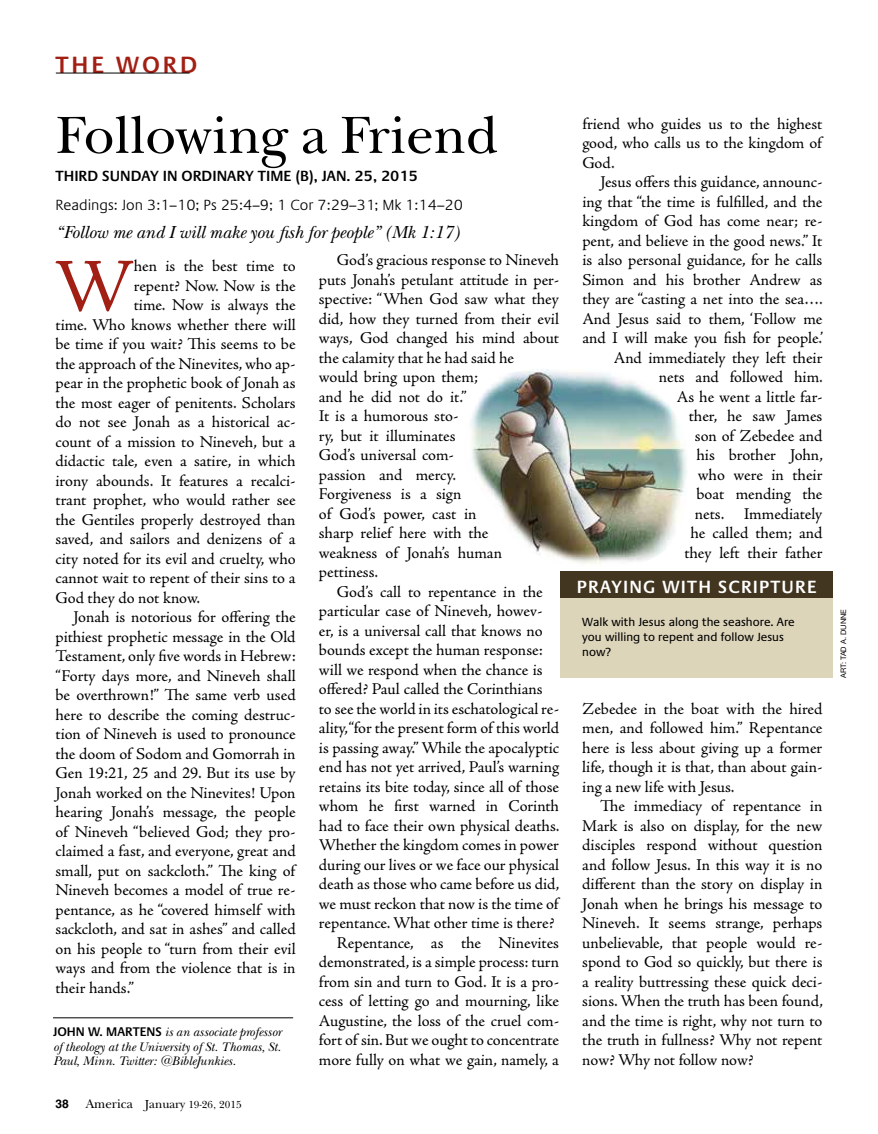
<style>
.page{position:relative;width:878px;height:1134px;background:#fff}
.page>*{position:absolute;margin:0;border:0;box-sizing:border-box;transform-origin:0 0}
.t1{font:76.2px "Adobe Jenson Pro";color:#a21f14}
.t2{font:54px "New Baskerville ITC";color:#000}
.t3{font:600 24px "Praxis LT Pro";letter-spacing:.12em;color:#a21f14}
.t4{font:italic 18px "New Baskerville ITC";color:#000}
.t5{font:600 18px "Praxis LT Pro";letter-spacing:.065em;color:#fff}
.t6{font:16.5px/19.5px "Adobe Jenson Pro";letter-spacing:-.005em;color:#000;text-align:justify}
.t7{font:300 15px "Praxis LT Pro";color:#000}
.t8{font:600 15px "Praxis LT Pro";color:#000}
.t9{font:italic 12.75px/14.5px "New Baskerville ITC";color:#000;text-align:justify}
.t10{font:12px/15px "Praxis LT Pro";color:#000}
.t11{font:10.5px "New Baskerville ITC";color:#000}
.t12{font:7.5px "Helvetica Neue";color:#000}
.s1{font-family:"Praxis LT Pro";font-weight:600;font-style:normal}
.s2{font-family:"Helvetica LT Std";font-weight:700;font-size:12px}
.s3{font-size:12.75px}
.s4{font-size:12px}
</style>
<div class="page">
<div style="left:560px;top:572px;width:272px;height:105px;background:#ddd5ba"></div>
<div style="left:560px;top:572px;width:272px;height:26px;background:#433620"></div>
<hr style="left:53px;top:1018px;width:240px;height:1px;background:#000">
<hr style="left:56px;top:73px;width:134px;height:1px;background:#000">
<img style="left:471px;top:369px;width:216px;height:195px">
<h3 class="t3" style="left:56px;top:51px;width:143px">THE WORD</h3>
<h2 class="t2" style="left:56px;top:103px;width:444px">Following a Friend</h2>
<p class="t8" style="left:56px;top:167px;width:10px">THIRD</p>
<p class="t8" style="left:102px;top:167px;width:89px">SUNDAY IN ORDI</p>
<p class="t8" style="left:217px;top:167px;width:203px">NARY TIME (B), JAN. 25, 2015</p>
<p class="t7" style="left:56px;top:196px;width:409px">Readings: Jon 3:1–10; Ps 25:4–9; 1 Cor 7:29–31; Mk 1:14–20</p>
<p class="t4" style="left:56px;top:222px;width:405px">“Follow me and I will make you fish for people” (Mk 1:17)</p>
<h1 class="t1" style="left:54px;top:243px;width:82px">W</h1>
<p class="t6" style="left:134px;top:257px;width:163px">hen is the best time to</p>
<p class="t6" style="left:319px;top:251px;width:242px;text-align:left;text-indent:18px">God’s gracious response to Nineveh puts Jonah’s petulant attitude in per&shy;spective: “When God saw what they did, how they turned from their evil ways, God changed his mind about the calamity that he had said he<br>would bring upon them;<br>and he did not do it.”<br>It is a humorous sto-<br>ry, but it illuminates<br>God’s universal com-<br>passion and mercy.<br>Forgiveness is a sign<br>of God’s power, cast in<br>sharp relief here with the<br>weakness of Jonah’s human pettiness.</p>
<p class="t6" style="left:337px;top:582px;width:207px">God’s call to repentance in the</p>
<p class="t6" style="left:319px;top:602px;width:225px">particular case of Nineveh, howev-</p>
<p class="t6" style="left:319px;top:621px;width:225px">er, is a universal call that knows no</p>
<p class="t6" style="left:319px;top:641px;width:225px">bounds except the human response:</p>
<p class="t6" style="left:319px;top:660px;width:225px">will we respond when the chance is</p>
<p class="t6" style="left:319px;top:680px;width:225px">offered? Paul called the Corinthians</p>
<p class="t6" style="left:319px;top:699px;width:241px">to see the world in its eschatological re-</p>
<p class="t6" style="left:319px;top:719px;width:241px">ality, “for the present form of this world</p>
<p class="t6" style="left:319px;top:738px;width:241px">is passing away.” While the apocalyptic</p>
<p class="t6" style="left:319px;top:758px;width:242px">end has not yet arrived, Paul’s warning</p>
<p class="t6" style="left:319px;top:777px;width:242px">retains its bite today, since all of those</p>
<p class="t6" style="left:319px;top:797px;width:242px">whom he first warned in Corinth</p>
<p class="t6" style="left:319px;top:816px;width:242px">had to face their own physical deaths.</p>
<p class="t6" style="left:319px;top:836px;width:241px">Whether the kingdom comes in power</p>
<p class="t6" style="left:319px;top:855px;width:242px">during our lives or we face our physical</p>
<p class="t6" style="left:319px;top:875px;width:242px">death as those who came before us did,</p>
<p class="t6" style="left:319px;top:894px;width:241px">we must reckon that now is the time of</p>
<p class="t6" style="left:319px;top:914px;width:237px">repentance. What other time is there?</p>
<p class="t6" style="left:337px;top:933px;width:223px">Repentance, as the Ninevites</p>
<p class="t6" style="left:319px;top:953px;width:241px">demonstrated, is a simple process: turn</p>
<p class="t6" style="left:319px;top:972px;width:241px">from sin and turn to God. It is a pro-</p>
<p class="t6" style="left:319px;top:992px;width:242px">cess of letting go and mourning, like</p>
<p class="t6" style="left:319px;top:1011px;width:242px">Augustine, the loss of the cruel com-</p>
<p class="t6" style="left:319px;top:1031px;width:241px">fort of sin. But we ought to concentrate</p>
<p class="t6" style="left:319px;top:1050px;width:241px">more fully on what we gain, namely, a</p>
<p class="t6" style="left:134px;top:276px;width:163px">repent? Now. Now is the</p>
<p class="t6" style="left:134px;top:296px;width:163px">time. Now is always the</p>
<p class="t6" style="left:56px;top:315px;width:242px">time. Who knows whether there will</p>
<p class="t6" style="left:56px;top:335px;width:241px">be time if you wait? This seems to be</p>
<p class="t6" style="left:56px;top:354px;width:241px">the approach of the Ninevites, who ap-</p>
<p class="t6" style="left:56px;top:374px;width:242px">pear in the prophetic book of Jonah as</p>
<p class="t6" style="left:56px;top:393px;width:242px">the most eager of penitents. Scholars</p>
<p class="t6" style="left:56px;top:413px;width:242px">do not see Jonah as a historical ac-</p>
<p class="t6" style="left:56px;top:432px;width:242px">count of a mission to Nineveh, but a</p>
<p class="t6" style="left:56px;top:452px;width:241px">didactic tale, even a satire, in which</p>
<p class="t6" style="left:56px;top:471px;width:241px">irony abounds. It features a recalci-</p>
<p class="t6" style="left:56px;top:491px;width:241px">trant prophet, who would rather see</p>
<p class="t6" style="left:56px;top:510px;width:241px">the Gentiles properly destroyed than</p>
<p class="t6" style="left:56px;top:530px;width:242px">saved, and sailors and denizens of a</p>
<p class="t6" style="left:56px;top:549px;width:242px">city noted for its evil and cruelty, who</p>
<p class="t6" style="left:56px;top:569px;width:242px">cannot wait to repent of their sins to a</p>
<p class="t6" style="left:56px;top:588px;width:146px">God they do not know.</p>
<p class="t6" style="left:74px;top:608px;width:224px">Jonah is notorious for offering the</p>
<p class="t6" style="left:56px;top:627px;width:241px">pithiest prophetic message in the Old</p>
<p class="t6" style="left:56px;top:647px;width:242px">Testament, only five words in Hebrew:</p>
<p class="t6" style="left:56px;top:666px;width:242px">“Forty days more, and Nineveh shall</p>
<p class="t6" style="left:56px;top:686px;width:242px">be overthrown!” The same verb used</p>
<p class="t6" style="left:56px;top:705px;width:242px">here to describe the coming destruc-</p>
<p class="t6" style="left:56px;top:725px;width:242px">tion of Nineveh is used to pronounce</p>
<p class="t6" style="left:56px;top:744px;width:242px">the doom of Sodom and Gomorrah in</p>
<p class="t6" style="left:56px;top:764px;width:242px">Gen 19:21, 25 and 29. But its use by</p>
<p class="t6" style="left:56px;top:783px;width:242px">Jonah worked on the Ninevites! Upon</p>
<p class="t6" style="left:56px;top:803px;width:241px">hearing Jonah’s message, the people</p>
<p class="t6" style="left:56px;top:822px;width:241px">of Nineveh “believed God; they pro-</p>
<p class="t6" style="left:56px;top:842px;width:242px">claimed a fast, and everyone, great and</p>
<p class="t6" style="left:56px;top:861px;width:241px">small, put on sackcloth.” The king of</p>
<p class="t6" style="left:56px;top:881px;width:241px">Nineveh becomes a model of true re-</p>
<p class="t6" style="left:56px;top:900px;width:242px">pentance, as he “covered himself with</p>
<p class="t6" style="left:56px;top:920px;width:242px">sackcloth, and sat in ashes” and called</p>
<p class="t6" style="left:56px;top:939px;width:242px">on his people to “turn from their evil</p>
<p class="t6" style="left:56px;top:959px;width:241px">ways and from the violence that is in</p>
<p class="t6" style="left:56px;top:978px;width:80px">their hands.”</p>
<p class="t9" style="left:53px;top:1025px;width:230px"><span class="s1">JOHN W. MARTENS</span> is an associate professor of theology at the University of St. Thomas, St.<br>Paul, Minn. Twitter: @BibleJunkies.</p>
<p class="t11" style="left:56px;top:1099px;width:188px"><span class="s2">38</span> <span class="s3">America</span> <span class="s4">January</span> 19-26, 2015</p>
<p class="t6" style="left:582px;top:114px;width:241px">friend who guides us to the highest good, who calls us to the kingdom of God.</p>
<p class="t6" style="left:582px;top:173px;width:242px;text-align:right">Jesus offers this guidance, announc&shy;ing that “the time is fulfilled, and the kingdom of God has come near; re&shy;pent, and believe in the good news.” It is also personal guidance, for he calls<br>Simon and his brother Andrew as they are “casting a net into the sea….<br>And Jesus said to them, ‘Follow me and I will make you fish for people.’<br>And immediately they left their<br>nets and followed him.<br>As he went a little far-<br>ther, he saw James<br>son of Zebedee and<br>his brother John,<br>who were in their<br>boat mending the<br>nets. Immediately<br>he called them; and<br>they left their father</p>
<p class="t5" style="left:577px;top:576px;width:239px">PRAYING WITH SCRIPTURE</p>
<p class="t10" style="left:582px;top:615px;width:214px">Walk with Jesus along the seashore. Are you willing to repent and follow Jesus now?</p>
<p class="t6" style="left:582px;top:699px;width:242px">Zebedee in the boat with the hired men, and followed him.” Repentance here is less about giving up a former life, though it is that, than about gain&shy;ing a new life with Jesus.</p>
<p class="t6" style="left:582px;top:797px;width:242px;text-indent:18px">The immediacy of repentance in Mark is also on display, for the new disciples respond without question and follow Jesus. In this way it is no different than the story on display in Jonah when he brings his message to Nineveh. It seems strange, perhaps unbelievable, that people would re&shy;spond to God so quickly, but there is a reality buttressing these quick deci&shy;sions. When the truth has been found, and the time is right, why not turn to the truth in fullness? Why not repent now? Why not follow now?</p>
<p class="t12" style="left:838px;top:678px;width:70px;rotate:-90deg">art: tad a. dunne</p>
</div>
